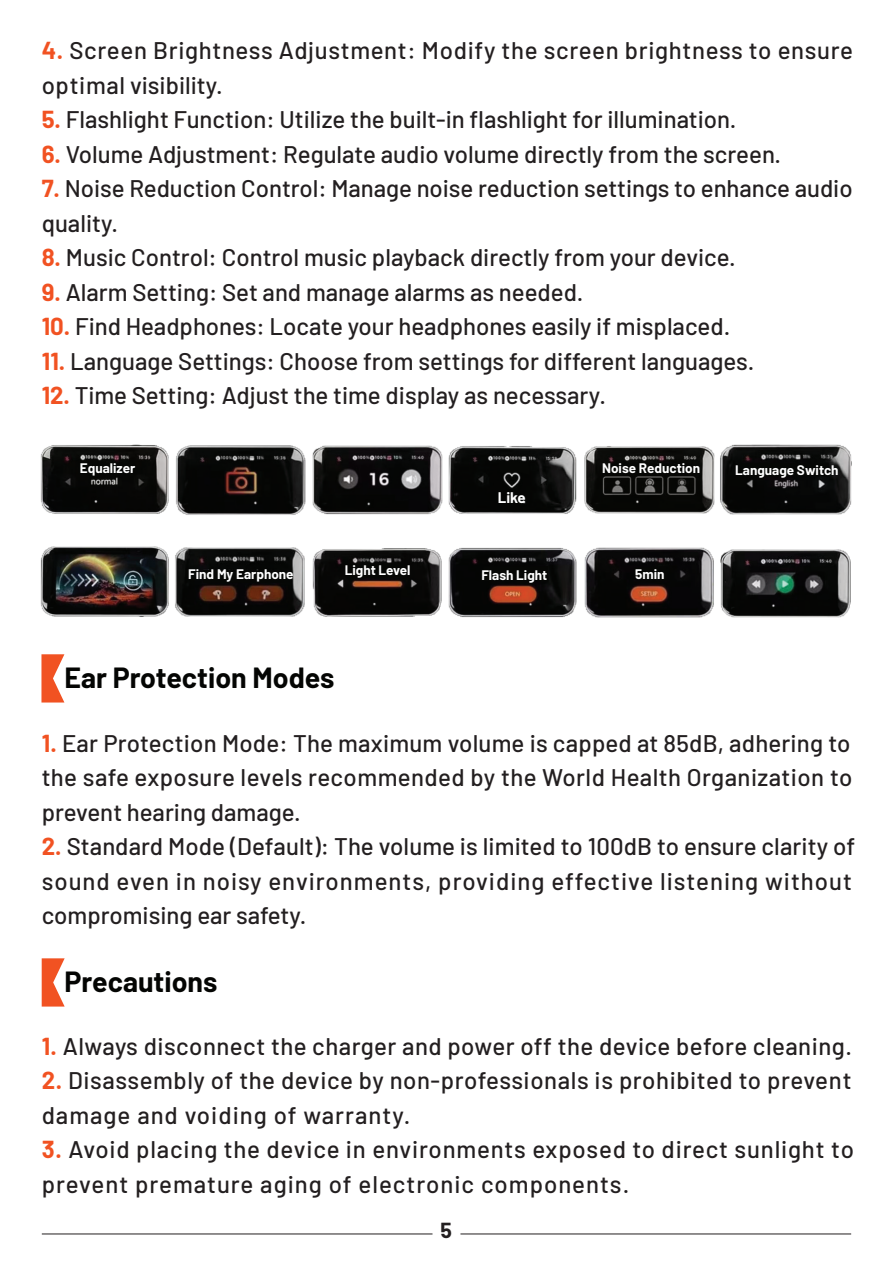
<style>
.page{position:relative;width:893px;height:1263px;background:#fff}
.page>*{position:absolute;margin:0;border:0;box-sizing:border-box;transform-origin:0 0}
.t1{font:700 28.5px "Barlow";color:#040503}
.t2{font:500 24px/34.5px "Barlow";color:#231f20}
.t3{font:500 24px/34.5px "Barlow";letter-spacing:.035em;color:#231f20}
.t4{font:500 24px/34.5px "Barlow";letter-spacing:.025em;color:#231f20}
.t5{font:500 24px/34.5px "Barlow";letter-spacing:.03em;color:#231f20}
.t6{font:500 24px "Barlow";letter-spacing:.02em;color:#231f20}
.t7{font:700 21.3px "Barlow";color:#231f20}
.t8{font:700 15px "Barlow";color:#fff}
.t9{font:700 13.5px "Barlow";color:#fff}
.s1{font-weight:700;color:#f15222}
</style>
<div class="page">
<svg style="left:41px;top:654px;width:23px;height:48px"></svg>
<svg style="left:42px;top:958px;width:23px;height:48px"></svg>
<hr style="left:460px;top:1233px;width:391px;height:1px;background:#231f20">
<hr style="left:42px;top:1233px;width:390px;height:1px;background:#231f20">
<img style="left:590px;top:446px;width:115px;height:68px">
<img style="left:40px;top:444px;width:125px;height:70px">
<img style="left:165px;top:445px;width:141px;height:70px">
<img style="left:448px;top:446px;width:142px;height:68px">
<img style="left:705px;top:444px;width:147px;height:71px">
<img style="left:312px;top:445px;width:131px;height:70px">
<svg style="left:606px;top:463px;width:86px;height:11px"></svg>
<svg style="left:78px;top:461px;width:57px;height:13px"></svg>
<svg style="left:499px;top:461px;width:31px;height:14px"></svg>
<svg style="left:738px;top:463px;width:91px;height:14px"></svg>
<img style="left:726px;top:549px;width:125px;height:69px">
<img style="left:40px;top:546px;width:117px;height:71px">
<img style="left:320px;top:548px;width:117px;height:69px">
<img style="left:157px;top:546px;width:163px;height:71px">
<svg style="left:202px;top:570px;width:84px;height:13px"></svg>
<svg style="left:352px;top:563px;width:53px;height:15px"></svg>
<img style="left:437px;top:547px;width:136px;height:70px">
<svg style="left:481px;top:566px;width:67px;height:15px"></svg>
<img style="left:573px;top:547px;width:153px;height:71px">
<svg style="left:633px;top:566px;width:35px;height:15px"></svg>
<p class="t5" style="left:42px;top:32px;width:813px"><span class="s1">4.</span> Screen Brightness Adjustment: Modify the screen brightness to ensure optimal visibility.</p>
<p class="t2" style="left:42px;top:101px;width:696px"><span class="s1">5.</span> Flashlight Function: Utilize the built-in flashlight for illumination.</p>
<p class="t2" style="left:42px;top:135px;width:741px"><span class="s1">6.</span> Volume Adjustment: Regulate audio volume directly from the screen.</p>
<p class="t2" style="left:42px;top:169px;width:812px"><span class="s1">7.</span> Noise Reduction Control: Manage noise reduction settings to enhance audio quality.</p>
<p class="t2" style="left:42px;top:238px;width:696px"><span class="s1">8.</span> Music Control: Control music playback directly from your device.</p>
<p class="t2" style="left:42px;top:273px;width:543px"><span class="s1">9.</span> Alarm Setting: Set and manage alarms as needed.</p>
<p class="t2" style="left:42px;top:307px;width:690px"><span class="s1">10.</span> Find Headphones: Locate your headphones easily if misplaced.</p>
<p class="t2" style="left:42px;top:342px;width:714px"><span class="s1">11.</span> Language Settings: Choose from settings for different languages.</p>
<p class="t2" style="left:42px;top:376px;width:566px"><span class="s1">12.</span> Time Setting: Adjust the time display as necessary.</p>
<p class="t9" style="left:80px;top:458px;width:57px">Equalizer</p>
<p class="t8" style="left:498px;top:487px;width:29px">Like</p>
<p class="t9" style="left:602px;top:458px;width:100px">Noise Reduction</p>
<p class="t9" style="left:735px;top:460px;width:105px">Language Switch</p>
<p class="t9" style="left:188px;top:565px;width:107px">Find My Earphone</p>
<p class="t9" style="left:345px;top:561px;width:67px">Light Level</p>
<p class="t9" style="left:481px;top:565px;width:68px">Flash Light</p>
<p class="t9" style="left:635px;top:565px;width:31px">5min</p>
<p class="t1" style="left:64px;top:657px;width:272px">Ear Protection Modes</p>
<p class="t2" style="left:42px;top:724px;width:812px;text-align:justify"><span class="s1">1.</span> Ear Protection Mode: The maximum volume is capped at 85dB, adhering to the safe exposure levels recommended by the World Health Organization to prevent hearing damage.</p>
<p class="t2" style="left:42px;top:827px;width:815px"><span class="s1">2.</span> Standard Mode (Default): The volume is limited to 100dB to ensure clarity of sound even in noisy environments, providing effective listening without compromising ear safety.</p>
<p class="t1" style="left:65px;top:961px;width:154px">Precautions</p>
<p class="t6" style="left:42px;top:1029px;width:812px"><span class="s1">1.</span> Always disconnect the charger and power off the device before cleaning.</p>
<p class="t4" style="left:42px;top:1062px;width:811px"><span class="s1">2.</span> Disassembly of the device by non-professionals is prohibited to prevent damage and voiding of warranty.</p>
<p class="t3" style="left:42px;top:1131px;width:814px"><span class="s1">3.</span> Avoid placing the device in environments exposed to direct sunlight to prevent premature aging of electronic components.</p>
<p class="t7" style="left:440px;top:1214px;width:13px">5</p>
</div>
